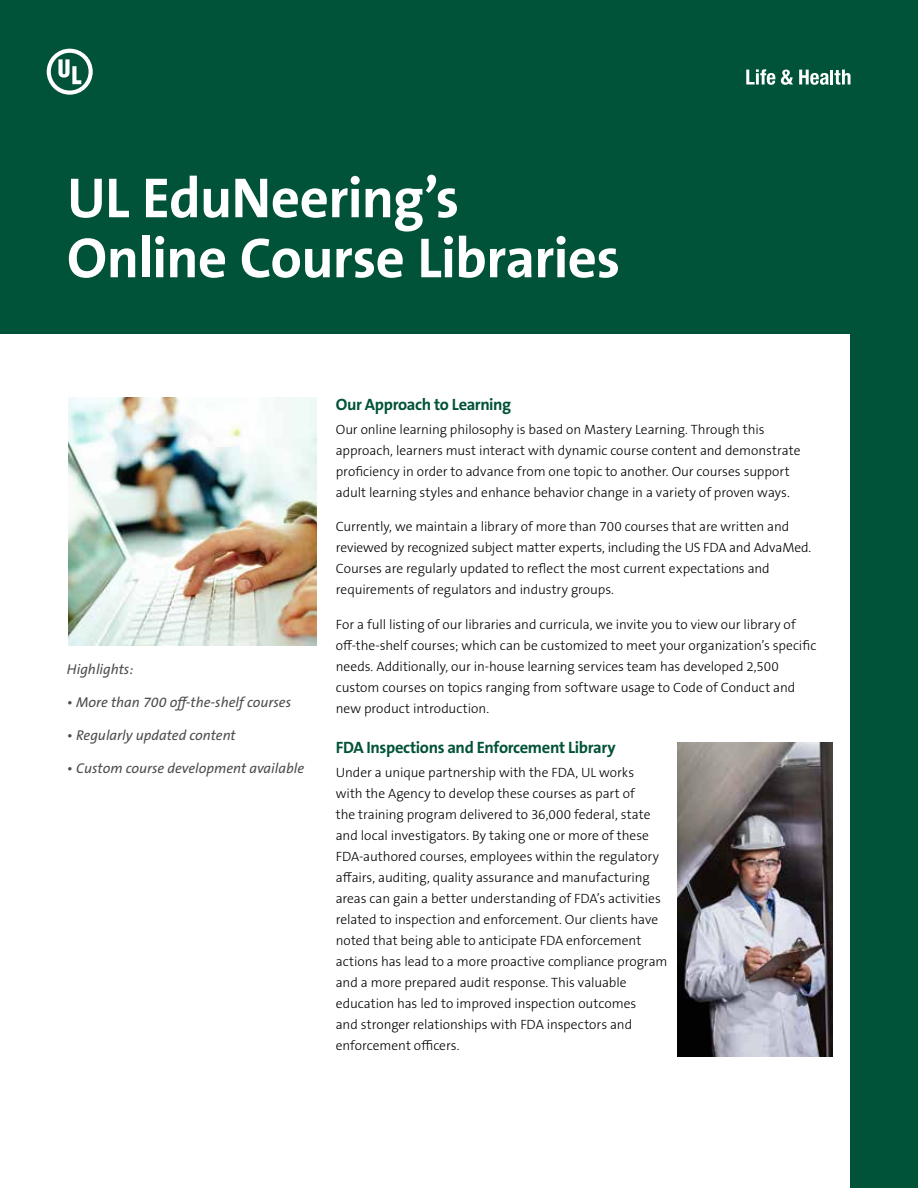
<style>
.page{position:relative;width:918px;height:1188px;background:#005238}
.page>*{position:absolute;margin:0;border:0;box-sizing:border-box;transform-origin:0 0}
.t1{font:700 57px/60px "The Sans B W7";letter-spacing:-.015em;color:#fff}
.t2{font:700 16.5px "The Sans B W7";letter-spacing:-.025em;color:#005238}
.t3{font:italic 14.25px "The Sans B W5 Plain";color:#4d4d4f}
.t4{font:300 13.5px/21px "The Sans B W3";letter-spacing:-.005em;color:#000}
</style>
<div class="page">
<div style="left:0;top:334px;width:850px;height:854px;background:#fff"></div>
<svg style="left:746px;top:69px;width:29px;height:16px"></svg>
<svg style="left:781px;top:70px;width:12px;height:15px"></svg>
<svg style="left:799px;top:70px;width:51px;height:15px"></svg>
<svg style="left:47px;top:49px;width:46px;height:46px"></svg>
<img style="left:68px;top:397px;width:249px;height:248px">
<img style="left:677px;top:742px;width:156px;height:315px">
<h1 class="t1" style="left:67px;top:168px;width:555px">UL EduNeering’s<br>Online Course Libraries</h1>
<p class="t3" style="left:67px;top:660px;width:68px">Highlights:</p>
<p class="t3" style="left:67px;top:693px;width:226px">• More than 700 off-the-shelf courses</p>
<p class="t3" style="left:67px;top:726px;width:170px">• Regularly updated content</p>
<p class="t3" style="left:67px;top:759px;width:239px">• Custom course development available</p>
<p class="t2" style="left:336px;top:393px;width:177px">Our Approach to Learning</p>
<p class="t4" style="left:336px;top:419px;width:466px">Our online learning philosophy is based on Mastery Learning. Through this approach, learners must interact with dynamic course content and demonstrate proficiency in order to advance from one topic to another. Our courses support adult learning styles and enhance behavior change in a variety of proven ways.</p>
<p class="t4" style="left:336px;top:516px;width:477px">Currently, we maintain a library of more than 700 courses that are written and reviewed by recognized subject matter experts, including the US FDA and AdvaMed.<br>Courses are regularly updated to reflect the most current expectations and requirements of regulators and industry groups.</p>
<p class="t4" style="left:336px;top:614px;width:482px">For a full listing of our libraries and curricula, we invite you to view our library of off-the-shelf courses; which can be customized to meet your organization’s specific needs. Additionally, our in-house learning services team has developed 2,500 custom courses on topics ranging from software usage to Code of Conduct and new product introduction.</p>
<p class="t2" style="left:336px;top:737px;width:281px">FDA Inspections and Enforcement Library</p>
<p class="t4" style="left:336px;top:762px;width:333px">Under a unique partnership with the FDA, UL works<br>with the Agency to develop these courses as part of<br>the training program delivered to 36,000 federal, state and local investigators. By taking one or more of these FDA-authored courses, employees within the regulatory affairs, auditing, quality assurance and manufacturing areas can gain a better understanding of FDA’s activities related to inspection and enforcement. Our clients have noted that being able to anticipate FDA enforcement actions has lead to a more proactive compliance program and a more prepared audit response. This valuable education has led to improved inspection outcomes<br>and stronger relationships with FDA inspectors and enforcement officers.</p>
</div>
